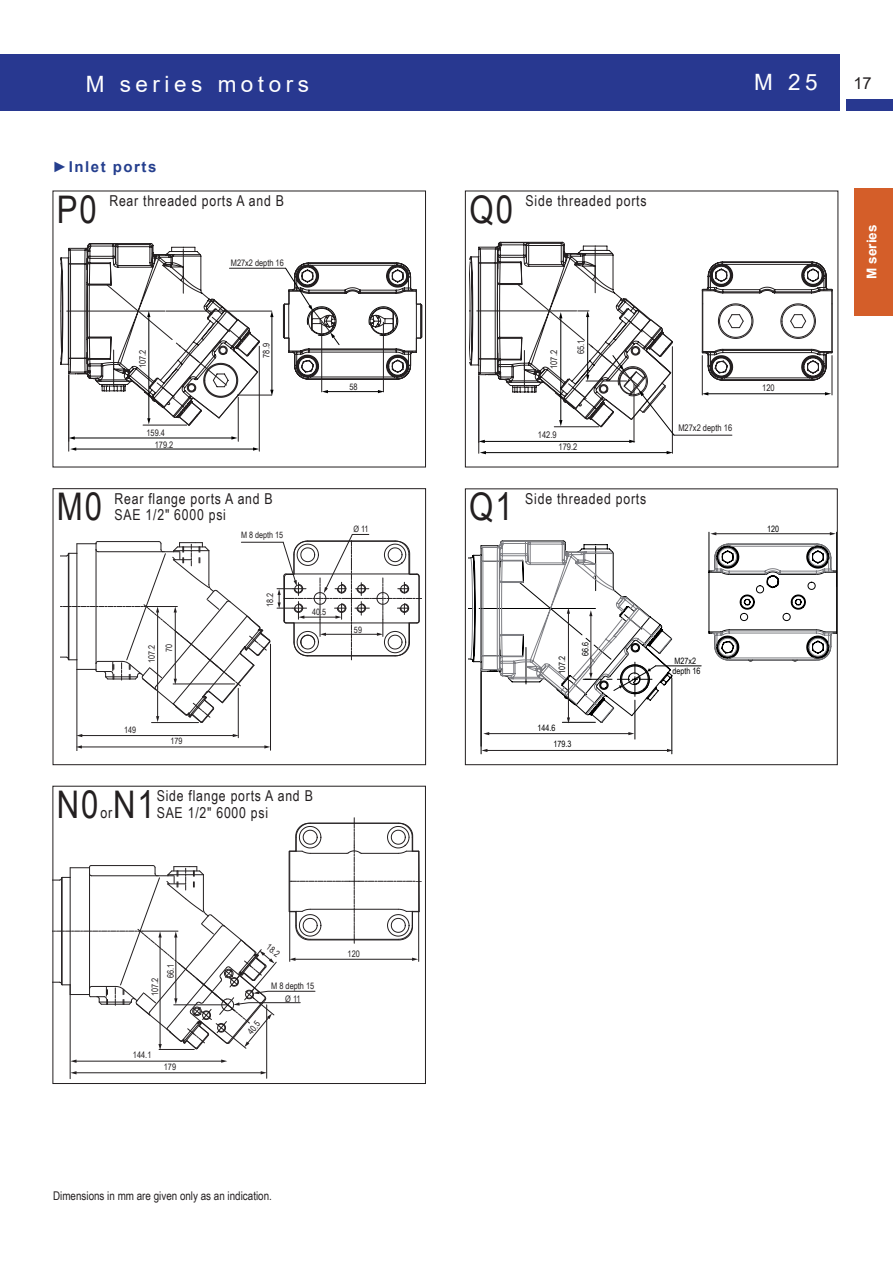
<style>
.page{position:relative;width:893px;height:1263px;background:#fff}
.page>*{position:absolute;margin:0;border:0;box-sizing:border-box;transform-origin:0 0}
.t1{font:38.1px "Arial Narrow";letter-spacing:.05em;color:#231f20}
.t2{font:22.5px "Arial";letter-spacing:.2em;color:#fff}
.t3{font:16.5px "Arial";color:#231f20}
.t4{font:15.15px "Arial Narrow";color:#231f20}
.t5{font:15px/16.5px "Arial Narrow";letter-spacing:.05em;color:#231f20}
.t6{font:700 15px "Arial";letter-spacing:.1em;color:#253f8e}
.t7{font:700 13.5px "Arial";color:#fff}
.t8{font:12px "Arial Narrow";color:#231f20}
.t9{font:9.15px "Arial Narrow";color:#231f20}
.t10{font:9px "Arial Narrow";color:#231f20}
.t11{font:8.85px "Arial Narrow";color:#231f20}
.t12{font:8.85px/10.5px "Arial Narrow";color:#000}
</style>
<div class="page">
<div style="left:0;top:54px;width:839px;height:57px;background:#283890"></div>
<div style="left:846px;top:99px;width:47px;height:12px;background:#283890"></div>
<div style="left:854px;top:188px;width:39px;height:127px;background:#d45e29"></div>
<hr style="left:238px;top:397px;width:1px;height:44px;background:#231f20">
<hr style="left:239px;top:395px;width:33px;height:1px;background:#231f20">
<hr style="left:166px;top:311px;width:106px;height:1px;background:#231f20">
<hr style="left:229px;top:268px;width:57px;height:1px;background:#231f20">
<hr style="left:68px;top:375px;width:1px;height:76px;background:#231f20">
<hr style="left:259px;top:346px;width:1px;height:105px;background:#231f20">
<hr style="left:321px;top:322px;width:1px;height:70px;background:#231f20">
<hr style="left:383px;top:322px;width:1px;height:70px;background:#231f20">
<hr style="left:143px;top:425px;width:44px;height:1px;background:#231f20">
<hr style="left:327px;top:391px;width:52px;height:1px;background:#000">
<svg style="left:322px;top:390px;width:6px;height:3px"></svg>
<svg style="left:378px;top:390px;width:6px;height:3px"></svg>
<svg style="left:283px;top:262px;width:139px;height:118px"></svg>
<hr style="left:272px;top:316px;width:1px;height:75px;background:#000">
<svg style="left:270px;top:390px;width:4px;height:6px"></svg>
<svg style="left:270px;top:311px;width:3px;height:6px"></svg>
<hr style="left:75px;top:449px;width:179px;height:1px;background:#000">
<svg style="left:70px;top:447px;width:6px;height:4px"></svg>
<svg style="left:253px;top:447px;width:6px;height:4px"></svg>
<hr style="left:74px;top:438px;width:159px;height:1px;background:#000">
<svg style="left:69px;top:436px;width:6px;height:4px"></svg>
<svg style="left:231px;top:436px;width:6px;height:4px"></svg>
<svg style="left:60px;top:243px;width:200px;height:182px"></svg>
<svg style="left:702px;top:261px;width:131px;height:120px"></svg>
<hr style="left:674px;top:435px;width:58px;height:1px;background:#231f20">
<hr style="left:478px;top:376px;width:1px;height:77px;background:#231f20">
<hr style="left:672px;top:347px;width:1px;height:106px;background:#231f20">
<hr style="left:702px;top:356px;width:1px;height:39px;background:#231f20">
<hr style="left:832px;top:356px;width:1px;height:39px;background:#231f20">
<hr style="left:707px;top:393px;width:119px;height:1px;background:#000">
<svg style="left:702px;top:392px;width:6px;height:3px"></svg>
<svg style="left:825px;top:392px;width:6px;height:3px"></svg>
<hr style="left:485px;top:452px;width:183px;height:1px;background:#000">
<svg style="left:480px;top:451px;width:6px;height:3px"></svg>
<svg style="left:667px;top:451px;width:6px;height:3px"></svg>
<svg style="left:469px;top:242px;width:206px;height:201px"></svg>
<hr style="left:266px;top:1005px;width:1px;height:73px;background:#231f20">
<hr style="left:70px;top:985px;width:1px;height:94px;background:#231f20">
<hr style="left:75px;top:1061px;width:147px;height:1px;background:#231f20">
<svg style="left:221px;top:1059px;width:6px;height:4px"></svg>
<svg style="left:70px;top:1059px;width:7px;height:4px"></svg>
<hr style="left:75px;top:1072px;width:187px;height:1px;background:#231f20">
<svg style="left:261px;top:1071px;width:6px;height:3px"></svg>
<svg style="left:70px;top:1071px;width:7px;height:3px"></svg>
<svg style="left:55px;top:818px;width:366px;height:232px"></svg>
<div style="left:53px;top:786px;width:373px;height:298px;border:1px solid #231f20"></div>
<hr style="left:238px;top:688px;width:1px;height:50px;background:#231f20">
<hr style="left:77px;top:669px;width:1px;height:82px;background:#231f20">
<hr style="left:81px;top:735px;width:153px;height:1px;background:#231f20">
<svg style="left:76px;top:734px;width:6px;height:3px"></svg>
<svg style="left:233px;top:734px;width:6px;height:3px"></svg>
<svg style="left:60px;top:541px;width:210px;height:182px"></svg>
<hr style="left:241px;top:542px;width:42px;height:1px;background:#231f20">
<hr style="left:270px;top:644px;width:1px;height:106px;background:#231f20">
<hr style="left:152px;top:722px;width:46px;height:1px;background:#231f20">
<hr style="left:81px;top:747px;width:184px;height:1px;background:#231f20">
<svg style="left:264px;top:745px;width:6px;height:3px"></svg>
<svg style="left:76px;top:745px;width:6px;height:3px"></svg>
<svg style="left:277px;top:534px;width:145px;height:126px"></svg>
<div style="left:53px;top:488px;width:373px;height:277px;border:1px solid #231f20"></div>
<hr style="left:481px;top:672px;width:1px;height:82px;background:#000">
<hr style="left:672px;top:678px;width:1px;height:76px;background:#000">
<hr style="left:709px;top:532px;width:1px;height:39px;background:#000">
<hr style="left:635px;top:700px;width:1px;height:39px;background:#000">
<svg style="left:709px;top:544px;width:126px;height:117px"></svg>
<hr style="left:486px;top:750px;width:182px;height:1px;background:#231f20">
<svg style="left:667px;top:749px;width:6px;height:3px"></svg>
<svg style="left:481px;top:749px;width:6px;height:3px"></svg>
<hr style="left:488px;top:733px;width:141px;height:1px;background:#231f20">
<svg style="left:628px;top:732px;width:6px;height:3px"></svg>
<svg style="left:483px;top:732px;width:6px;height:3px"></svg>
<hr style="left:715px;top:533px;width:116px;height:1px;background:#231f20">
<svg style="left:830px;top:532px;width:5px;height:3px"></svg>
<svg style="left:710px;top:532px;width:6px;height:3px"></svg>
<svg style="left:469px;top:540px;width:203px;height:183px"></svg>
<hr style="left:656px;top:666px;width:45px;height:1px;background:#000">
<div style="left:465px;top:489px;width:372px;height:276px;border:1px solid #231f20"></div>
<h2 class="t2" style="left:86px;top:71px;width:225px">M series motors</h2>
<p class="t6" style="left:53px;top:156px;width:105px">►Inlet ports</p>
<h1 class="t1" style="left:57px;top:194px;width:42px">P0</h1>
<p class="t5" style="left:109px;top:194px;width:176px">Rear threaded ports A and B</p>
<p class="t10" style="left:231px;top:259px;width:54px">M27x2 depth 16</p>
<p class="t10" style="left:139px;top:368px;width:20px;rotate:-90deg">107.2</p>
<p class="t10" style="left:263px;top:358px;width:16px;rotate:-90deg">78.9</p>
<p class="t10" style="left:146px;top:429px;width:20px">159.4</p>
<p class="t10" style="left:155px;top:441px;width:20px">179.2</p>
<h1 class="t1" style="left:57px;top:492px;width:47px">M0</h1>
<p class="t5" style="left:115px;top:490px;width:160px">Rear flange ports A and B<br>SAE 1/2″ 6000 psi</p>
<p class="t11" style="left:241px;top:531px;width:44px">M 8 depth 15</p>
<p class="t11" style="left:148px;top:663px;width:20px;rotate:-90deg">107.2</p>
<p class="t11" style="left:166px;top:652px;width:10px;rotate:-90deg">70</p>
<p class="t11" style="left:267px;top:607px;width:16px;rotate:-90deg">18.2</p>
<p class="t10" style="left:349px;top:383px;width:10px">58</p>
<p class="t11" style="left:353px;top:525px;width:17px">Ø 11</p>
<p class="t11" style="left:312px;top:608px;width:16px">40.5</p>
<p class="t11" style="left:354px;top:626px;width:10px">59</p>
<p class="t11" style="left:124px;top:727px;width:14px">149</p>
<p class="t11" style="left:170px;top:738px;width:14px">179</p>
<h1 class="t1" style="left:57px;top:790px;width:100px">N0 N1</h1>
<p class="t4" style="left:100px;top:807px;width:13px">or</p>
<p class="t5" style="left:157px;top:789px;width:158px">Side flange ports A and B<br>SAE 1/2″ 6000 psi</p>
<p class="t10" style="left:151px;top:996px;width:20px;rotate:-90deg">107.2</p>
<p class="t10" style="left:167px;top:978px;width:16px;rotate:-90deg">66.1</p>
<p class="t10" style="left:133px;top:1052px;width:20px">144.1</p>
<p class="t10" style="left:164px;top:1063px;width:14px">179</p>
<p class="t10" style="left:270px;top:943px;width:16px;rotate:38deg">18.2</p>
<p class="t10" style="left:271px;top:982px;width:45px">M 8 depth 15</p>
<p class="t10" style="left:247px;top:1031px;width:16px;rotate:-51deg">40.5</p>
<p class="t10" style="left:285px;top:995px;width:17px">Ø 11</p>
<p class="t10" style="left:348px;top:950px;width:14px">120</p>
<p class="t8" style="left:53px;top:1191px;width:220px">Dimensions in mm are given only as an indication.</p>
<h2 class="t2" style="left:754px;top:73px;width:65px">M 25</h2>
<p class="t3" style="left:853px;top:77px;width:20px">17</p>
<h1 class="t1" style="left:470px;top:194px;width:45px">Q0</h1>
<p class="t5" style="left:526px;top:194px;width:122px">Side threaded ports</p>
<p class="t9" style="left:550px;top:369px;width:20px;rotate:-90deg">107.2</p>
<p class="t9" style="left:578px;top:354px;width:16px;rotate:-90deg">65.1</p>
<h1 class="t1" style="left:469px;top:492px;width:45px">Q1</h1>
<p class="t9" style="left:538px;top:431px;width:20px">142.9</p>
<p class="t9" style="left:559px;top:443px;width:20px">179.2</p>
<p class="t5" style="left:525px;top:491px;width:122px">Side threaded ports</p>
<p class="t9" style="left:678px;top:424px;width:55px">M27x2 depth 16</p>
<p class="t9" style="left:762px;top:385px;width:14px">120</p>
<p class="t12" style="left:767px;top:525px;width:14px">120</p>
<p class="t7" style="left:864px;top:279px;width:56px;rotate:-90deg">M series</p>
<p class="t12" style="left:558px;top:674px;width:20px;rotate:-90deg">107.2</p>
<p class="t12" style="left:581px;top:656px;width:16px;rotate:-90deg">66.6</p>
<p class="t12" style="left:553px;top:721px;width:20px;line-height:16.2px;text-indent:-16px">144.6<br>179.3</p>
<p class="t12" style="left:672px;top:656px;width:30px">M27x2 depth 16</p>
</div>
